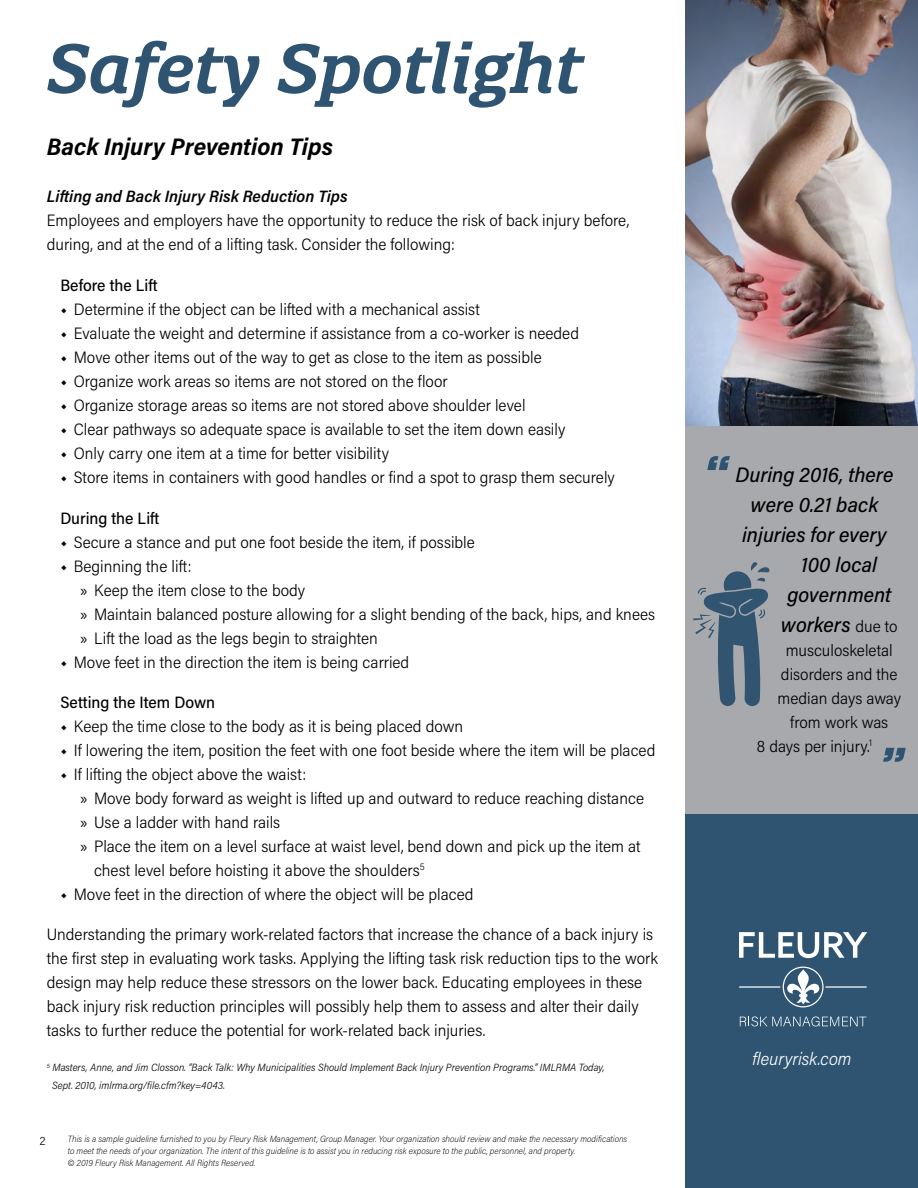
<style>
.page{position:relative;width:918px;height:1188px;background:#fff}
.page>*{position:absolute;margin:0;border:0;box-sizing:border-box;transform-origin:0 0}
.t1{font:italic 600 67.5px "Quatro Slab";color:#2e5471}
.t2{font:italic 600 52.5px "Quatro Slab";color:#2e5471}
.t3{font:italic 700 24px "Acumin Pro Semi Cond";color:#000}
.t4{font:italic 500 21px "Acumin Pro Semi Cond";color:#000}
.t5{font:italic 300 18px "Acumin Pro Semi Cond";color:#fff}
.t6{font:300 16.5px/24px "Acumin Pro Semi Cond";color:#000}
.t7{font:500 16.5px "Acumin Pro Semi Cond";color:#000}
.t8{font:italic 600 16.5px "Acumin Pro Semi Cond";color:#000}
.t9{font:300 12px "Acumin Pro Semi Cond";color:#000}
.t10{font:italic 300 10.5px/18px "Acumin Pro Semi Cond";color:#000}
.t11{font:italic 200 9px/12px "Acumin Pro Semi Cond";color:#000}
.s1{font-family:"Myriad Pro";font-weight:400}
.s2{font-weight:300;font-style:normal;font-size:16.5px}
</style>
<div class="page">
<div style="left:685px;top:426px;width:233px;height:408px;background:#a7a9ac"></div>
<img style="left:685px;top:0;width:233px;height:426px">
<div style="left:685px;top:815px;width:233px;height:373px;background:#2e5471"></div>
<svg style="left:693px;top:562px;width:77px;height:144px"></svg>
<svg style="left:739px;top:932px;width:128px;height:26px"></svg>
<svg style="left:740px;top:1017px;width:126px;height:9px"></svg>
<svg style="left:787px;top:969px;width:32px;height:35px"></svg>
<div style="left:783px;top:967px;width:41px;height:40px;border:1px solid #fff;border-radius:50%"></div>
<hr style="left:740px;top:986px;width:40px;height:2px;background:#fff">
<hr style="left:826px;top:986px;width:40px;height:2px;background:#fff">
<h1 class="t1" style="left:47px;top:26px;width:537px">Safety Spotlight</h1>
<h3 class="t3" style="left:47px;top:130px;width:288px">Back Injury Prevention Tips</h3>
<p class="t8" style="left:47px;top:185px;width:302px">Lifting and Back Injury Risk Reduction Tips</p>
<p class="t6" style="left:47px;top:208px;width:584px">Employees and employers have the opportunity to reduce the risk of back injury before, during, and at the end of a lifting task. Consider the following:</p>
<p class="t7" style="left:60px;top:274px;width:99px">Before the Lift</p>
<p class="t6" style="left:61px;top:297px;width:420px">◆ Determine if the object can be lifted with a mechanical assist</p>
<p class="t6" style="left:61px;top:321px;width:520px">◆ Evaluate the weight and determine if assistance from a co-worker is needed</p>
<p class="t6" style="left:61px;top:345px;width:482px">◆ Move other items out of the way to get as close to the item as possible</p>
<p class="t6" style="left:61px;top:369px;width:388px">◆ Organize work areas so items are not stored on the floor</p>
<p class="t6" style="left:61px;top:393px;width:466px">◆ Organize storage areas so items are not stored above shoulder level</p>
<p class="t6" style="left:61px;top:417px;width:506px">◆ Clear pathways so adequate space is available to set the item down easily</p>
<p class="t6" style="left:61px;top:441px;width:330px">◆ Only carry one item at a time for better visibility</p>
<p class="t6" style="left:61px;top:465px;width:556px">◆ Store items in containers with good handles or find a spot to grasp them securely</p>
<p class="t7" style="left:60px;top:506px;width:101px">During the Lift</p>
<p class="t6" style="left:61px;top:529px;width:416px">◆ Secure a stance and put one foot beside the item, if possible</p>
<p class="t6" style="left:81px;top:553px;width:576px;text-indent:-20px">◆ Beginning the lift:<br><span class="s1">»</span> Keep the item close to the body<br><span class="s1">»</span> Maintain balanced posture allowing for a slight bending of the back, hips, and knees <span class="s1">»</span> Lift the load as the legs begin to straighten</p>
<p class="t6" style="left:61px;top:649px;width:350px">◆ Move feet in the direction the item is being carried</p>
<p class="t7" style="left:60px;top:691px;width:156px">Setting the Item Down</p>
<p class="t6" style="left:61px;top:714px;width:404px">◆ Keep the time close to the body as it is being placed down</p>
<p class="t6" style="left:61px;top:738px;width:596px">◆ If lowering the item, position the feet with one foot beside where the item will be placed</p>
<p class="t6" style="left:61px;top:762px;width:247px">◆ If lifting the object above the waist:</p>
<p class="t6" style="left:81px;top:786px;width:565px"><span class="s1">»</span> Move body forward as weight is lifted up and outward to reduce reaching distance</p>
<p class="t6" style="left:81px;top:810px;width:201px"><span class="s1">»</span> Use a ladder with hand rails</p>
<p class="t6" style="left:81px;top:834px;width:562px"><span class="s1">»</span> Place the item on a level surface at waist level, bend down and pick up the item at</p>
<p class="t6" style="left:94px;top:858px;width:332px">chest level before hoisting it above the shoulders<sup>5</sup></p>
<p class="t6" style="left:61px;top:882px;width:414px">◆ Move feet in the direction of where the object will be placed</p>
<p class="t6" style="left:47px;top:922px;width:613px">Understanding the primary work-related factors that increase the chance of a back injury is the first step in evaluating work tasks. Applying the lifting task risk reduction tips to the work design may help reduce these stressors on the lower back. Educating employees in these back injury risk reduction principles will possibly help them to assess and alter their daily tasks to further reduce the potential for work-related back injuries.</p>
<p class="t10" style="left:52px;top:1058px;width:554px;text-indent:-5px"><sup>5</sup> Masters, Anne, and Jim Closson. “Back Talk: Why Municipalities Should Implement Back Injury Prevention Programs.” IMLRMA Today,<br>Sept. 2010, imlrma.org/file.cfm?key=4043.</p>
<p class="t9" style="left:40px;top:1132px;width:7px">2</p>
<p class="t11" style="left:68px;top:1132px;width:561px">This is a sample guideline furnished to you by Fleury Risk Management, Group Manager. Your organization should review and make the necessary modifications to meet the needs of your organization. The intent of this guideline is to assist you in reducing risk exposure to the public, personnel, and property.<br>© 2019 Fleury Risk Management. All Rights Reserved.</p>
<h2 class="t2" style="left:702px;top:444px;width:27px">“</h2>
<p class="t4" style="left:735px;top:460px;width:160px">During 2016, there</p>
<p class="t4" style="left:751px;top:490px;width:129px">were 0.21 back</p>
<p class="t4" style="left:742px;top:520px;width:146px">injuries for every</p>
<p class="t4" style="left:802px;top:550px;width:77px">100 local</p>
<p class="t4" style="left:787px;top:580px;width:105px">government</p>
<p class="t4" style="left:781px;top:610px;width:118px">workers <span class="s2">due to</span></p>
<p class="t6" style="left:786px;top:638px;width:109px">musculoskeletal</p>
<p class="t6" style="left:781px;top:662px;width:118px">disorders and the</p>
<p class="t6" style="left:778px;top:686px;width:125px">median days away</p>
<p class="t6" style="left:790px;top:710px;width:99px">from work was</p>
<p class="t6" style="left:757px;top:734px;width:117px">8 days per injury.<sup>1</sup></p>
<h2 class="t2" style="left:878px;top:736px;width:27px">”</h2>
<p class="t5" style="left:752px;top:1046px;width:101px">fleuryrisk.com</p>
</div>
